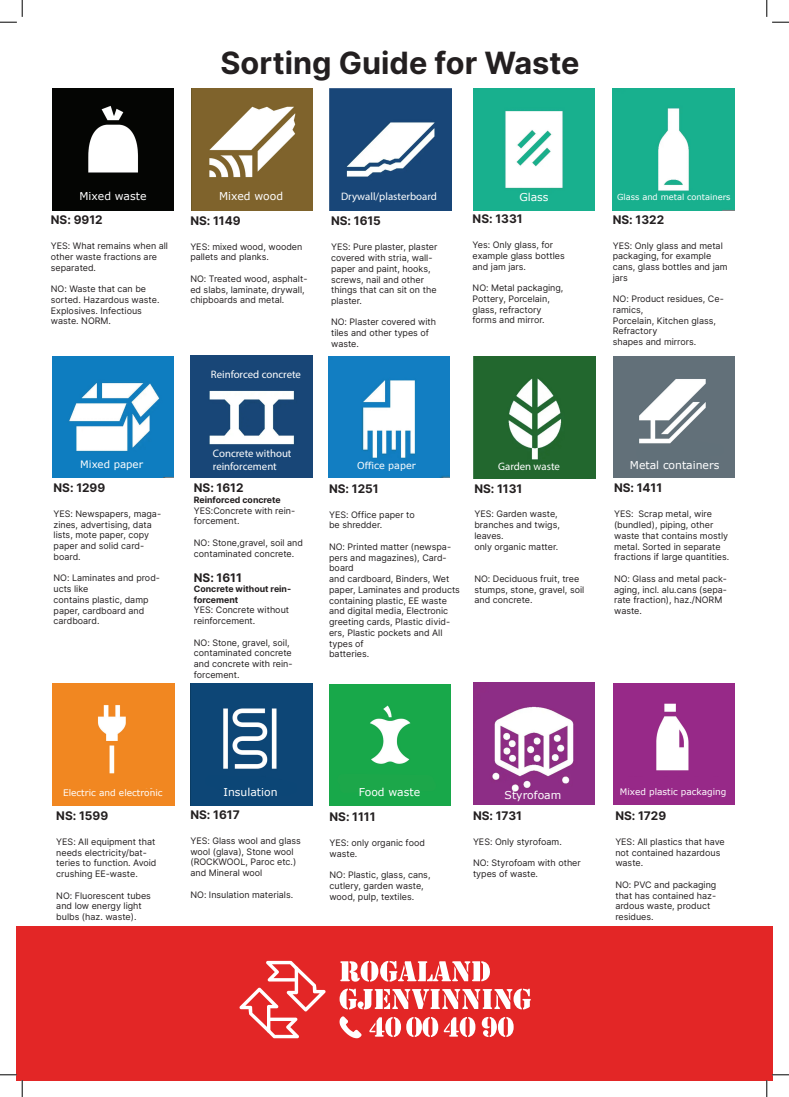
<style>
.page{position:relative;width:789px;height:1097px;background:#fff}
.page>*{position:absolute;margin:0;border:0;box-sizing:border-box;transform-origin:0 0}
.t1{font:700 30.69px "Inter";color:#231f20}
.t2{font:700 11.88px "Inter";color:#231f20}
.t3{font:10.81px/13px "Myriad Pro";color:#fff}
.t4{font:10.81px "Verdana";color:#fff}
.t5{font:10.25px "Verdana";color:#fff}
.t6{font:9.56px "Verdana";color:#fff}
.t7{font:9px "Verdana";color:#fff}
.t8{font:8.94px/10.8px "Inter";color:#231f20}
.t9{font:8.94px "Verdana";color:#fff}
.t10{font:700 8.75px/10.5px "Inter";color:#231f20}
.t11{font:8.31px "Verdana";color:#fff}
</style>
<div class="page">
<img style="left:52px;top:89px;width:122px;height:121px">
<img style="left:191px;top:89px;width:121px;height:121px">
<img style="left:329px;top:684px;width:121px;height:122px">
<div style="left:53px;top:684px;width:121px;height:121px;background:#f18721"></div>
<img style="left:613px;top:683px;width:121px;height:121px">
<img style="left:613px;top:356px;width:121px;height:122px">
<img style="left:191px;top:684px;width:121px;height:121px">
<img style="left:52px;top:356px;width:122px;height:122px">
<img style="left:328px;top:356px;width:122px;height:122px">
<img style="left:613px;top:89px;width:121px;height:121px">
<img style="left:473px;top:89px;width:121px;height:121px">
<div style="left:70px;top:176px;width:89px;height:25px;background:#040503"></div>
<div style="left:210px;top:176px;width:81px;height:24px;background:#7f632c"></div>
<div style="left:335px;top:774px;width:103px;height:19px;background:#1ca74a"></div>
<div style="left:203px;top:774px;width:96px;height:22px;background:#0c4676"></div>
<div style="left:617px;top:775px;width:113px;height:30px;background:#972988"></div>
<div style="left:55px;top:773px;width:107px;height:21px;background:#f18721"></div>
<div style="left:633px;top:440px;width:91px;height:30px;background:#617079"></div>
<div style="left:17px;top:926px;width:755px;height:154px;background:#e32626"></div>
<svg style="left:239px;top:961px;width:86px;height:77px"></svg>
<svg style="left:340px;top:961px;width:150px;height:20px"></svg>
<svg style="left:339px;top:988px;width:191px;height:21px"></svg>
<svg style="left:369px;top:1017px;width:106px;height:20px"></svg>
<svg style="left:481px;top:1017px;width:32px;height:20px"></svg>
<svg style="left:339px;top:1016px;width:22px;height:22px"></svg>
<img style="left:330px;top:89px;width:121px;height:121px">
<img style="left:473px;top:357px;width:122px;height:121px">
<img style="left:191px;top:356px;width:121px;height:121px">
<img style="left:473px;top:682px;width:121px;height:122px">
<svg style="left:0;top:0;width:23px;height:23px"></svg>
<svg style="left:0;top:1074px;width:23px;height:23px"></svg>
<svg style="left:766px;top:0;width:22px;height:23px"></svg>
<svg style="left:766px;top:1074px;width:22px;height:23px"></svg>
<h1 class="t1" style="left:220px;top:40px;width:360px">Sorting Guide for Waste</h1>
<p class="t4" style="left:79px;top:189px;width:68px">Mixed waste</p>
<p class="t4" style="left:219px;top:189px;width:66px">Mixed wood</p>
<p class="t3" style="left:341px;top:189px;width:97px">Drywall/plasterboard</p>
<p class="t4" style="left:519px;top:190px;width:31px">Glass</p>
<p class="t11" style="left:617px;top:191px;width:115px">Glass and metal containers</p>
<h2 class="t2" style="left:51px;top:211px;width:53px">NS: 9912</h2>
<p class="t8" style="left:51px;top:240px;width:119px">YES: What remains when all other waste fractions are separated.</p>
<p class="t8" style="left:51px;top:283px;width:110px">NO: Waste that can be sorted. Hazardous waste.<br>Explosives. Infectious waste. NORM.</p>
<h2 class="t2" style="left:190px;top:211px;width:52px">NS: 1149</h2>
<p class="t8" style="left:190px;top:241px;width:113px">YES: mixed wood, wooden pallets and planks.</p>
<p class="t8" style="left:190px;top:273px;width:119px">NO: Treated wood, asphalt&shy;ed slabs, laminate, drywall, chipboards and metal.</p>
<h2 class="t2" style="left:331px;top:212px;width:51px">NS: 1615</h2>
<p class="t8" style="left:331px;top:241px;width:108px">YES: Pure plaster, plaster covered with stria, wall&shy;paper and paint, hooks, screws, nail and other things that can sit on the plaster.</p>
<p class="t8" style="left:331px;top:317px;width:106px">NO: Plaster covered with tiles and other types of waste.</p>
<h2 class="t2" style="left:472px;top:210px;width:51px">NS: 1331</h2>
<p class="t8" style="left:472px;top:239px;width:94px">Yes: Only glass, for example glass bottles and jam jars.</p>
<p class="t8" style="left:472px;top:282px;width:92px">NO: Metal packaging,<br>Pottery, Porcelain, glass, refractory forms and mirror.</p>
<h2 class="t2" style="left:612px;top:210px;width:53px">NS: 1322</h2>
<p class="t8" style="left:612px;top:240px;width:116px">YES: Only glass and metal packaging, for example cans, glass bottles and jam jars</p>
<p class="t8" style="left:612px;top:293px;width:112px">NO: Product residues, Ce&shy;ramics,<br>Porcelain, Kitchen glass,<br>Refractory<br>shapes and mirrors.</p>
<p class="t3" style="left:211px;top:368px;width:92px">Reinforced concrete</p>
<p class="t5" style="left:80px;top:457px;width:64px">Mixed paper</p>
<h2 class="t2" style="left:54px;top:479px;width:53px">NS: 1299</h2>
<p class="t8" style="left:54px;top:508px;width:109px">YES: Newspapers, maga&shy;zines, advertising, data lists, mote paper, copy paper and solid card&shy;board.</p>
<p class="t8" style="left:54px;top:572px;width:108px">NO: Laminates and prod&shy;ucts like<br>contains plastic, damp paper, cardboard and cardboard.</p>
<p class="t3" style="left:213px;top:447px;width:80px">Concrete without reinforcement</p>
<h2 class="t2" style="left:194px;top:479px;width:51px">NS: 1612</h2>
<p class="t10" style="left:194px;top:494px;width:88px">Reinforced concrete</p>
<p class="t8" style="left:194px;top:505px;width:103px">YES:Concrete with rein&shy;forcement.</p>
<p class="t8" style="left:194px;top:537px;width:111px">NO: Stone,gravel, soil and contaminated concrete.</p>
<h2 class="t2" style="left:194px;top:568px;width:49px">NS: 1611</h2>
<p class="t10" style="left:194px;top:583px;width:99px">Concrete without rein&shy;forcement</p>
<p class="t8" style="left:194px;top:604px;width:97px">YES: Concrete without reinforcement.</p>
<p class="t8" style="left:194px;top:637px;width:100px">NO: Stone, gravel, soil, contaminated concrete and concrete with rein&shy;forcement.</p>
<p class="t6" style="left:357px;top:459px;width:60px">Office paper</p>
<p class="t4" style="left:629px;top:458px;width:91px">Metal containers</p>
<p class="t3" style="left:498px;top:460px;width:63px">Garden waste</p>
<h2 class="t2" style="left:329px;top:479px;width:51px">NS: 1251</h2>
<p class="t8" style="left:329px;top:509px;width:87px">YES: Office paper to be shredder.</p>
<p class="t8" style="left:329px;top:541px;width:132px">NO: Printed matter (newspa&shy;pers and magazines), Card&shy;board<br>and cardboard, Binders, Wet paper, Laminates and products containing plastic, EE waste and digital media, Electronic greeting cards, Plastic divid&shy;ers, Plastic pockets and All types of<br>batteries.</p>
<h2 class="t2" style="left:474px;top:479px;width:49px">NS: 1131</h2>
<p class="t8" style="left:474px;top:509px;width:87px">YES: Garden waste, branches and twigs, leaves.<br>only organic matter.</p>
<p class="t8" style="left:474px;top:573px;width:111px">NO: Deciduous fruit, tree stumps, stone, gravel, soil and concrete.</p>
<h2 class="t2" style="left:614px;top:479px;width:50px">NS: 1411</h2>
<p class="t8" style="left:614px;top:508px;width:117px">YES: Scrap metal, wire (bundled), piping, other waste that contains mostly metal. Sorted in separate fractions if large quantities.</p>
<p class="t8" style="left:614px;top:573px;width:114px">NO: Glass and metal pack&shy;aging, incl. alu.cans (sepa&shy;rate fraction), haz./NORM waste.</p>
<p class="t7" style="left:63px;top:787px;width:101px">Electric and electronic</p>
<p class="t4" style="left:223px;top:785px;width:55px">Insulation</p>
<p class="t9" style="left:619px;top:786px;width:108px">Mixed plastic packaging</p>
<p class="t4" style="left:359px;top:785px;width:63px">Food waste</p>
<p class="t4" style="left:504px;top:787px;width:58px">Styrofoam</p>
<h2 class="t2" style="left:56px;top:807px;width:53px">NS: 1599</h2>
<p class="t8" style="left:56px;top:836px;width:102px">YES: All equipment that needs electricity/bat&shy;teries to function. Avoid crushing EE-waste.</p>
<p class="t8" style="left:56px;top:890px;width:96px">NO: Fluorescent tubes and low energy light bulbs (haz. waste).</p>
<h2 class="t2" style="left:190px;top:805px;width:51px">NS: 1617</h2>
<p class="t8" style="left:190px;top:835px;width:112px">YES: Glass wool and glass wool (glava), Stone wool (ROCKWOOL, Paroc etc.) and Mineral wool</p>
<p class="t8" style="left:190px;top:889px;width:104px">NO: Insulation materials.</p>
<h2 class="t2" style="left:329px;top:808px;width:47px">NS: 1111</h2>
<p class="t8" style="left:329px;top:837px;width:97px">YES: only organic food waste.</p>
<p class="t8" style="left:329px;top:869px;width:102px">NO: Plastic, glass, cans, cutlery, garden waste, wood, pulp, textiles.</p>
<h2 class="t2" style="left:473px;top:806px;width:51px">NS: 1731</h2>
<p class="t8" style="left:473px;top:836px;width:90px">YES: Only styrofoam.</p>
<p class="t8" style="left:473px;top:857px;width:109px">NO: Styrofoam with other types of waste.</p>
<h2 class="t2" style="left:615px;top:807px;width:52px">NS: 1729</h2>
<p class="t8" style="left:615px;top:836px;width:111px">YES: All plastics that have not contained hazardous waste.</p>
<p class="t8" style="left:615px;top:879px;width:102px">NO: PVC and packaging that has contained haz&shy;ardous waste, product residues.</p>
</div>
